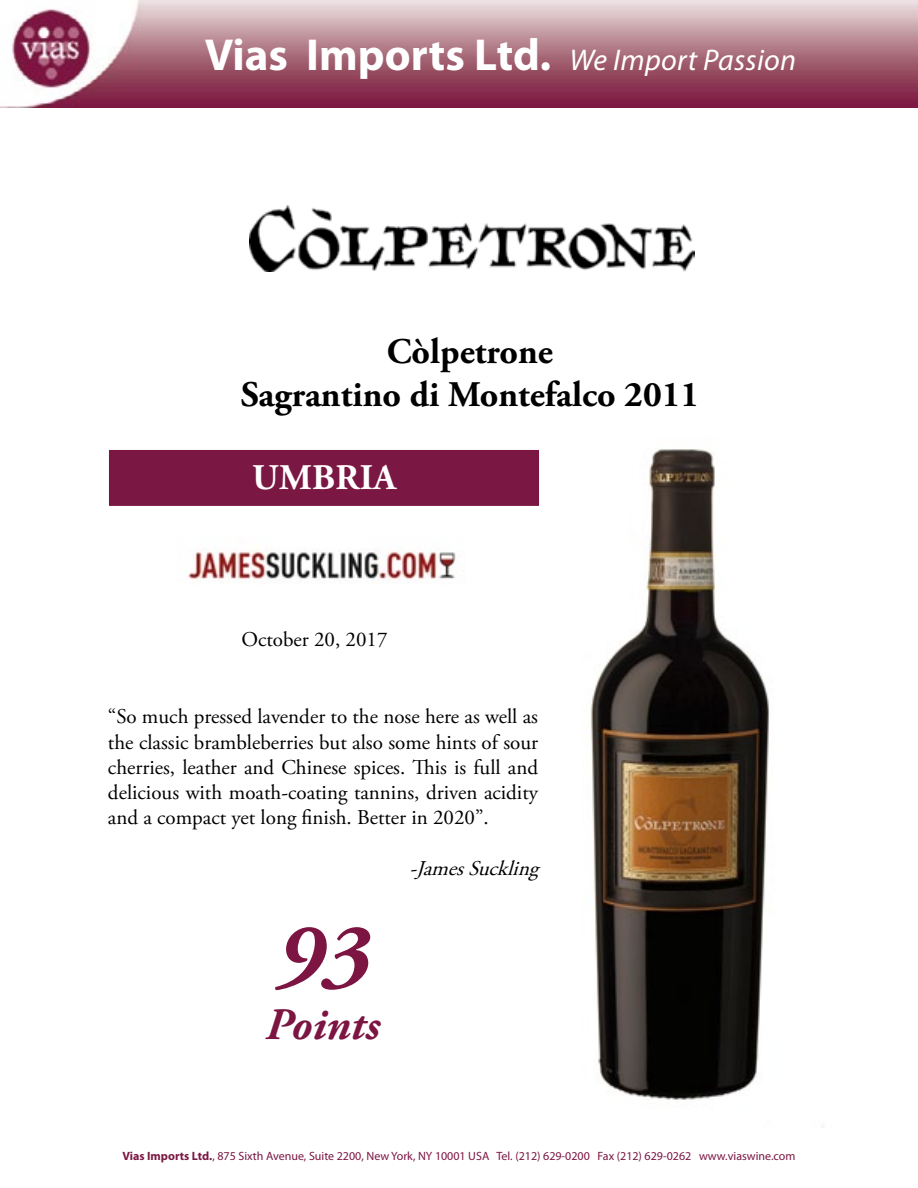
<style>
.page{position:relative;width:918px;height:1188px;background:#fff}
.page>*{position:absolute;margin:0;border:0;box-sizing:border-box;transform-origin:0 0}
.t1{font:italic 700 90px "Adobe Garamond Pro";color:#7c1542}
.t2{font:700 45px "Myriad Pro";color:#fff}
.t3{font:italic 700 45px "Adobe Garamond Pro";color:#7c1542}
.t4{font:700 36px/43.2px "Adobe Garamond Pro";color:#000;text-align:center}
.t5{font:700 36px "Adobe Garamond Pro";letter-spacing:.01em;color:#fff}
.t6{font:21px/25.2px "Adobe Garamond Pro";color:#000;text-align:justify}
.t7{font:italic 21px "Adobe Garamond Pro";color:#000}
.t8{font:12px "Myriad Pro";color:#7b1743}
.s1{font-weight:400;font-style:italic;font-size:30px}
.s2{font-weight:700}
</style>
<div class="page">
<img style="left:590px;top:449px;width:179px;height:653px">
<img style="left:687px;top:0;width:231px;height:108px">
<img style="left:0;top:0;width:687px;height:108px">
<div style="left:109px;top:450px;width:430px;height:56px;background:#7b1743;border:2px solid #7c1542"></div>
<img style="left:188px;top:548px;width:268px;height:35px">
<img style="left:249px;top:205px;width:445px;height:66px">
<h2 class="t2" style="left:205px;top:25px;width:593px">Vias Imports Ltd. <span class="s1">We Import Passion</span></h2>
<h3 class="t4" style="left:241px;top:331px;width:460px">Còlpetrone<br>Sagrantino di Montefalco 2011</h3>
<h3 class="t5" style="left:252px;top:457px;width:145px">UMBRIA</h3>
<p class="t6" style="left:241px;top:627px;width:148px">October 20, 2017</p>
<p class="t6" style="left:108px;top:705px;width:432px">“So much pressed lavender to the nose here as well as the classic brambleberries but also some hints of sour cherries, leather and Chinese spices. This is full and delicious with moath-coating tannins, driven acidity and a compact yet long finish. Better in 2020”.</p>
<p class="t7" style="left:409px;top:855px;width:138px">-JamesSuckling</p>
<h1 class="t1" style="left:276px;top:904px;width:95px">93</h1>
<h2 class="t3" style="left:266px;top:999px;width:116px">Points</h2>
<p class="t8" style="left:123px;top:1149px;width:674px"><span class="s2">Vias Imports Ltd.</span>, 875 Sixth Avenue, Suite 2200, New York, NY 10001 USA Tel. (212) 629-0200 Fax (212) 629-0262 www.viaswine.com</p>
</div>
